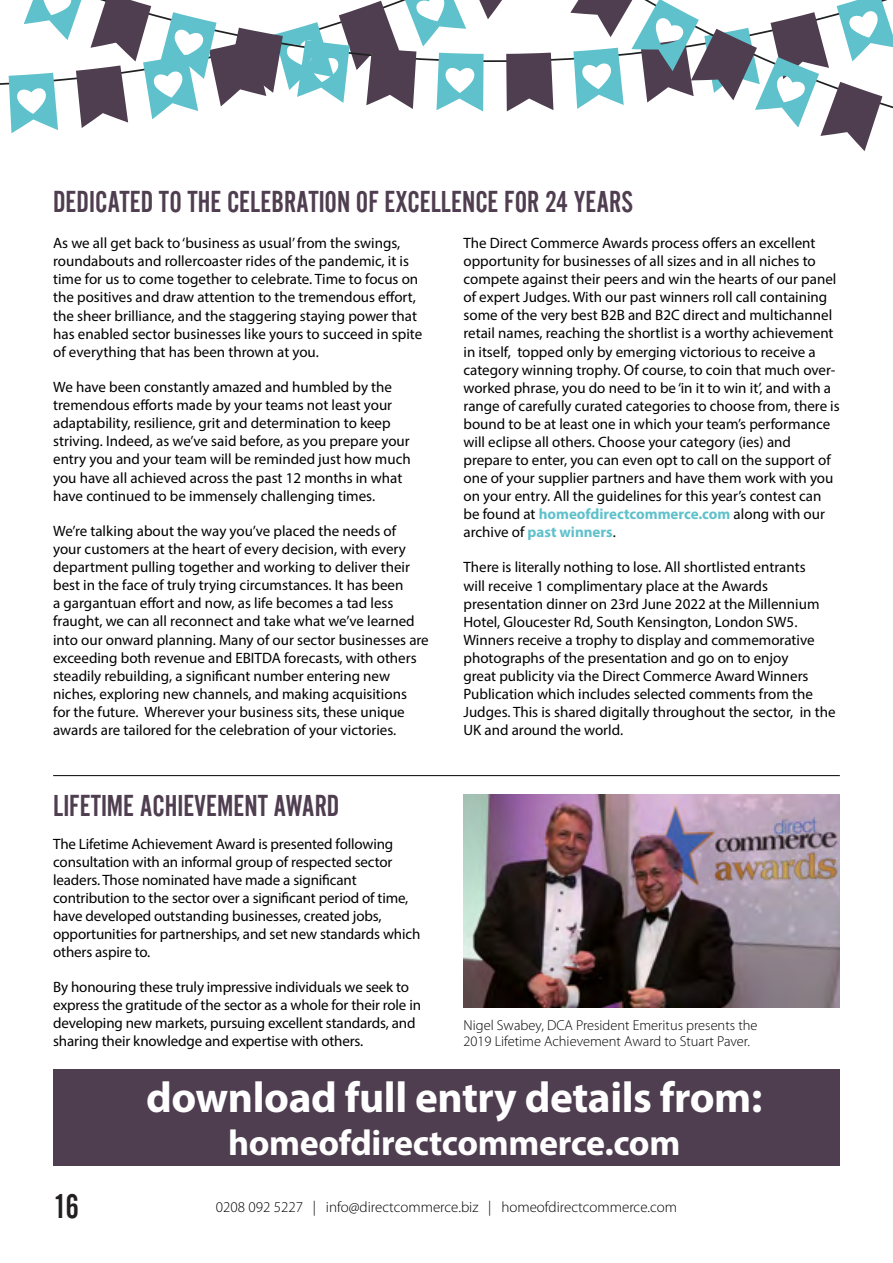
<style>
.page{position:relative;width:893px;height:1263px;background:#fff}
.page>*{position:absolute;margin:0;border:0;box-sizing:border-box;transform-origin:0 0}
.t1{font:700 43.2px "Myriad Pro";letter-spacing:-.01em;color:#fff}
.t2{font:700 36px "Myriad Pro";letter-spacing:-.01em;color:#fff}
.t3{font:36px "Alternate Got No 2 D";color:#231f20}
.t4{font:31.5px "Alternate Got No 2 D";color:#4f3d50}
.t5{font:15px/18.1px "Myriad Pro";color:#000}
.t6{font:300 15px "Myriad Pro";color:#000}
.t7{font:300 14.4px/16.2px "Myriad Pro";color:#000}
.s1{font-weight:700;color:#5fc1cb}
</style>
<div class="page">
<svg style="left:9px;top:0;width:457px;height:133px"></svg>
<svg style="left:466px;top:0;width:104px;height:112px"></svg>
<hr style="left:53px;top:775px;width:787px;height:1px;background:#000">
<div style="left:53px;top:1069px;width:787px;height:96px;background:#4f3d50"></div>
<img style="left:463px;top:795px;width:377px;height:212px">
<svg style="left:570px;top:0;width:323px;height:151px"></svg>
<p class="t4" style="left:53px;top:185px;width:582px">DEDICATED TO THE CELEBRATION OF EXCELLENCE FOR 24 YEARS</p>
<p class="t5" style="left:53px;top:234px;width:371px">As we all get back to ‘business as usual’ from the swings, roundabouts and rollercoaster rides of the pandemic, it is time for us to come together to celebrate. Time to focus on the positives and draw attention to the tremendous effort, the sheer brilliance, and the staggering staying power that has enabled sector businesses like yours to succeed in spite of everything that has been thrown at you.</p>
<p class="t5" style="left:53px;top:378px;width:359px">We have been constantly amazed and humbled by the tremendous efforts made by your teams not least your adaptability, resilience, grit and determination to keep striving. Indeed, as we’ve said before, as you prepare your entry you and your team will be reminded just how much you have all achieved across the past 12 months in what have continued to be immensely challenging times.</p>
<p class="t5" style="left:53px;top:521px;width:377px">We’re talking about the way you’ve placed the needs of<br>your customers at the heart of every decision, with every department pulling together and working to deliver their best in the face of truly trying circumstances. It has been<br>a gargantuan effort and now, as life becomes a tad less fraught, we can all reconnect and take what we’ve learned into our onward planning. Many of our sector businesses are exceeding both revenue and EBITDA forecasts, with others steadily rebuilding, a significant number entering new niches, exploring new channels, and making acquisitions<br>for the future. Wherever your business sits, these unique awards are tailored for the celebration of your victories.</p>
<p class="t4" style="left:53px;top:789px;width:288px">LIFETIME ACHIEVEMENT AWARD</p>
<p class="t5" style="left:53px;top:835px;width:369px">The Lifetime Achievement Award is presented following consultation with an informal group of respected sector leaders. Those nominated have made a significant contribution to the sector over a significant period of time, have developed outstanding businesses, created jobs, opportunities for partnerships, and set new standards which others aspire to.</p>
<p class="t5" style="left:53px;top:978px;width:369px">By honouring these truly impressive individuals we seek to express the gratitude of the sector as a whole for their role in developing new markets, pursuing excellent standards, and sharing their knowledge and expertise with others.</p>
<p class="t5" style="left:463px;top:234px;width:378px">The Direct Commerce Awards process offers an excellent opportunity for businesses of all sizes and in all niches to compete against their peers and win the hearts of our panel of expert Judges. With our past winners roll call containing some of the very best B2B and B2C direct and multichannel retail names, reaching the shortlist is a worthy achievement in itself, topped only by emerging victorious to receive a category winning trophy. Of course, to coin that much over&shy;worked phrase, you do need to be ‘in it to win it’, and with a range of carefully curated categories to choose from, there is bound to be at least one in which your team’s performance will eclipse all others. Choose your category (ies) and prepare to enter, you can even opt to call on the support of one of your supplier partners and have them work with you on your entry. All the guidelines for this year’s contest can be found at <span class="s1">homeofdirectcommerce.com</span> along with our archive of <span class="s1">past winners</span>.</p>
<p class="t5" style="left:463px;top:558px;width:374px">There is literally nothing to lose. All shortlisted entrants<br>will receive 1 complimentary place at the Awards presentation dinner on 23rd June 2022 at the Millennium Hotel, Gloucester Rd, South Kensington, London SW5.<br>Winners receive a trophy to display and commemorative photographs of the presentation and go on to enjoy<br>great publicity via the Direct Commerce Award Winners Publication which includes selected comments from the Judges. This is shared digitally throughout the sector, in the UK and around the world.</p>
<p class="t7" style="left:463px;top:1017px;width:296px">Nigel Swabey, DCA President Emeritus presents the<br>2019 Lifetime Achievement Award to Stuart Paver.</p>
<h2 class="t3" style="left:53px;top:1187px;width:27px">16</h2>
<p class="t1" style="left:146px;top:1069px;width:618px">download full entry details from:</p>
<p class="t2" style="left:228px;top:1119px;width:454px">homeofdirectcommerce.com</p>
<p class="t6" style="left:216px;top:1198px;width:463px">0208 092 5227 | info@directcommerce.biz | homeofdirectcommerce.com</p>
</div>
